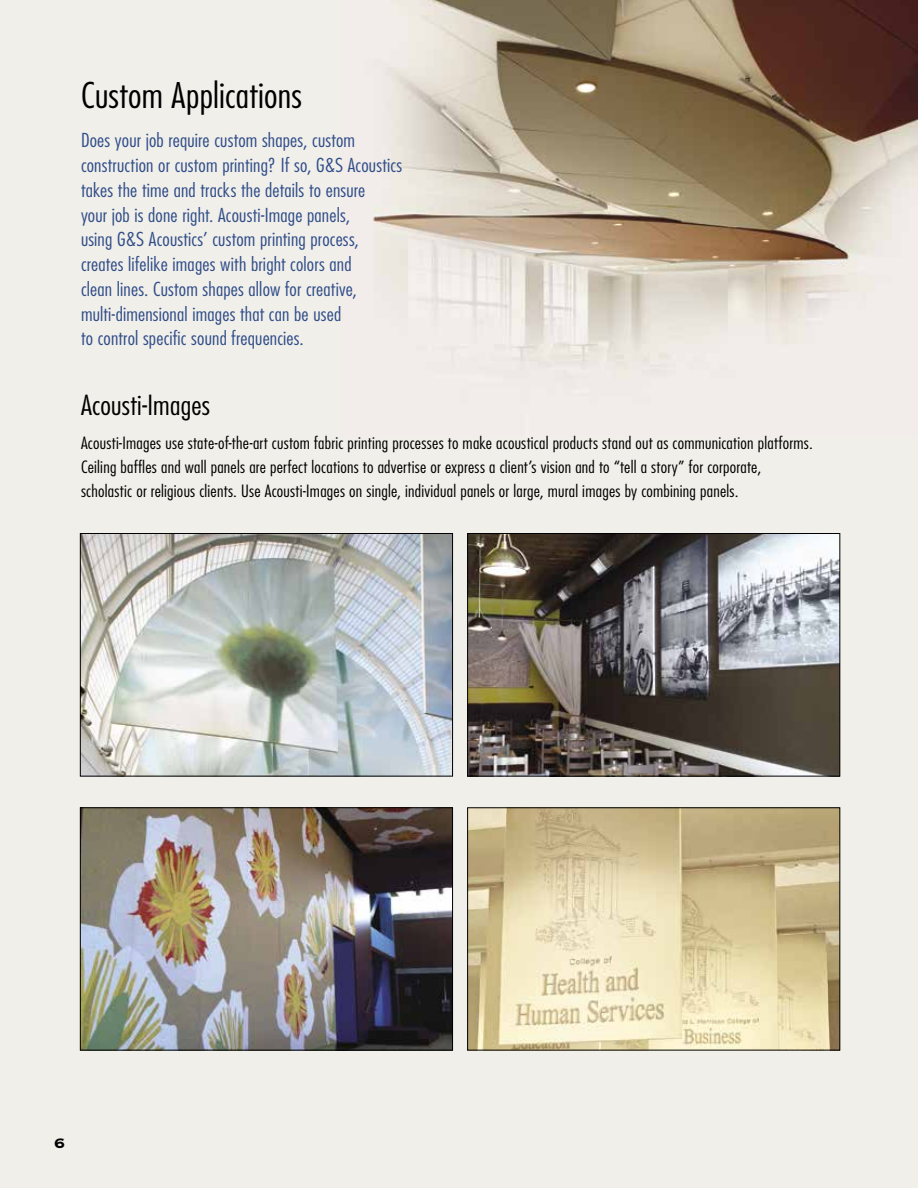
<style>
.page{position:relative;width:918px;height:1188px;background:#f1efea}
.page>*{position:absolute;margin:0;border:0;box-sizing:border-box;transform-origin:0 0}
.t1{font:300 condensed 34.5px "Futura";letter-spacing:.005em;color:#000;scale:1.1 1}
.t2{font:300 condensed 27px "Futura";letter-spacing:.01em;color:#000;scale:1.1 1}
.t3{font:300 condensed 18.75px/24.8px "Futura";letter-spacing:.01em;color:#314e89;scale:1.1 1}
.t4{font:18px "Copperplate Thirty Three BC";color:#000}
.t5{font:300 condensed 16.5px/24px "Futura";letter-spacing:.015em;color:#000;scale:1.1 1}
</style>
<div class="page">
<img style="left:373px;top:0;width:545px;height:370px">
<img style="left:469px;top:535px;width:369px;height:239px">
<div style="left:467px;top:533px;width:373px;height:243px;border:1px solid #000"></div>
<img style="left:469px;top:810px;width:369px;height:238px">
<div style="left:467px;top:808px;width:373px;height:242px;border:1px solid #000"></div>
<img style="left:82px;top:535px;width:369px;height:239px">
<div style="left:80px;top:533px;width:373px;height:243px;border:1px solid #000"></div>
<img style="left:82px;top:810px;width:369px;height:238px">
<div style="left:80px;top:808px;width:373px;height:242px;border:1px solid #000"></div>
<h1 class="t1" style="left:81px;top:74px;width:202px">Custom Applications</h1>
<p class="t3" style="left:81px;top:128px;width:294px">Does your job require custom shapes, custom construction or custom printing? If so, G&amp;S Acoustics takes the time and tracks the details to ensure<br>your job is done right. Acousti-Image panels,<br>using G&amp;S Acoustics’ custom printing process, creates lifelike images with bright colors and<br>clean lines. Custom shapes allow for creative, multi-dimensional images that can be used<br>to control specific sound frequencies.</p>
<h2 class="t2" style="left:81px;top:388px;width:119px">Acousti-Images</h2>
<p class="t5" style="left:81px;top:431px;width:667px">Acousti-Images use state-of-the-art custom fabric printing processes to make acoustical products stand out as communication platforms.<br>Ceiling baffles and wall panels are perfect locations to advertise or express a client’s vision and to “tell a story” for corporate, scholastic or religious clients. Use Acousti-Images on single, individual panels or large, mural images by combining panels.</p>
<p class="t4" style="left:54px;top:1134px;width:12px">6</p>
</div>
